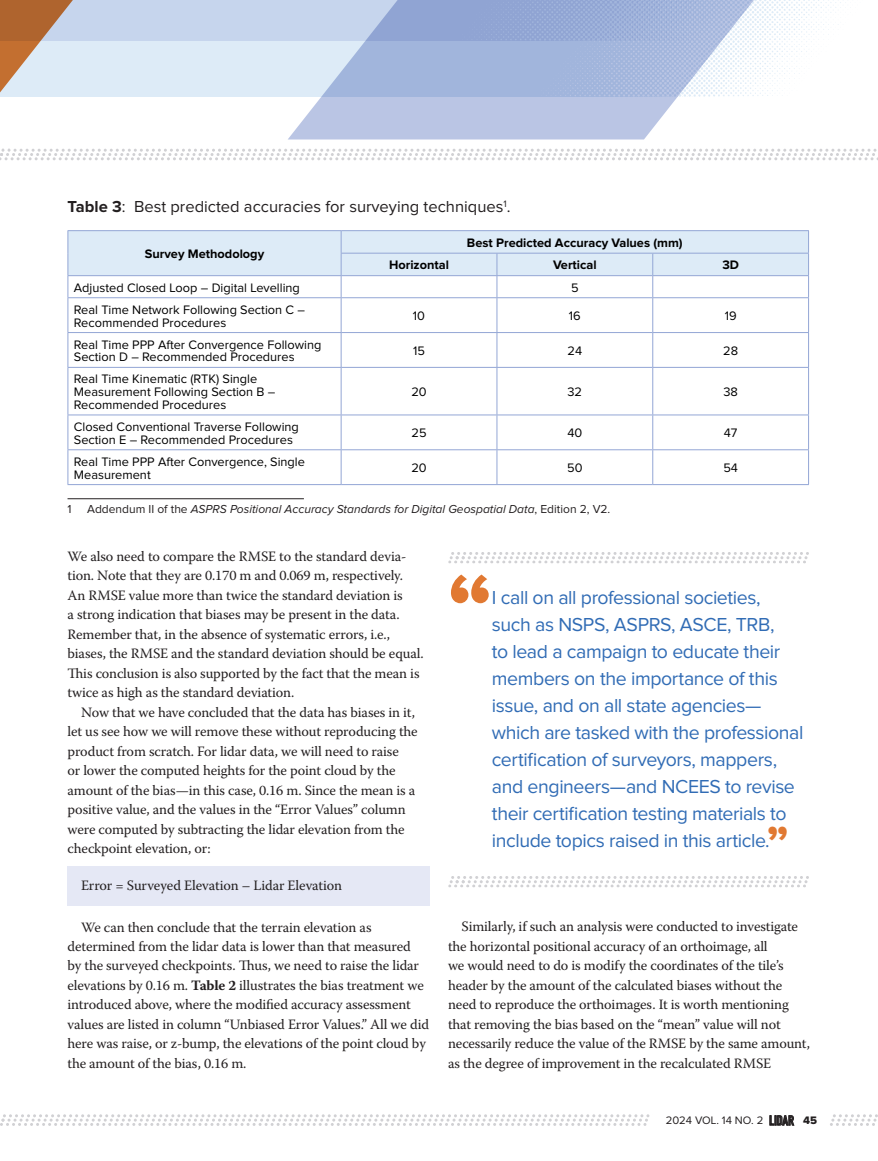
<style>
.page{position:relative;width:878px;height:1161px;background:#fff}
.page>*{position:absolute;margin:0;border:0;box-sizing:border-box;transform-origin:0 0}
.t1{font:90px "Proxima Nova Extrabld";color:#e17932}
.t2{font:43.5px "Proxima Nova Extrabld";color:#e17932}
.t3{font:19.5px/27px "Proxima Nova";letter-spacing:-.02em;color:#316cb5}
.t4{font:16.5px "Proxima Nova";color:#231f20}
.t5{font:14.25px/19.5px "Warnock Pro";letter-spacing:-.01em;color:#231f20}
.t6{font:12.75px/12.8px "Proxima Nova";color:#000}
.t7{font:700 12.75px "Proxima Nova";color:#000}
.t8{font:italic 12px "Proxima Nova";color:#231f20}
.t9{font:12px "Proxima Nova";color:#231f20}
.t10{font:11.25px "Proxima Nova";color:#231f20}
.s1{font-weight:700}
.s2{font-style:normal}
.s3{font-family:"DIN Engschrift Std";font-size:13.5px}
.s4{font-family:"Proxima Nova Extrabld"}
</style>
<div class="page">
<svg style="left:0;top:149px;width:878px;height:11px"></svg>
<svg style="left:288px;top:97px;width:389px;height:43px;background:#c0cae6"></svg>
<div style="left:68px;top:866px;width:362px;height:39px;background:#e5e8f5"></div>
<hr style="left:68px;top:230px;width:273px;height:1px;background:#93a6d5">
<hr style="left:341px;top:230px;width:156px;height:1px;background:#93a6d5">
<hr style="left:497px;top:230px;width:155px;height:1px;background:#93a6d5">
<hr style="left:652px;top:230px;width:157px;height:1px;background:#93a6d5">
<svg style="left:68px;top:231px;width:741px;height:66px"></svg>
<hr style="left:68px;top:297px;width:273px;height:1px;background:#93a6d5">
<hr style="left:68px;top:298px;width:1px;height:34px;background:#93a6d5">
<hr style="left:341px;top:297px;width:156px;height:1px;background:#93a6d5">
<hr style="left:341px;top:298px;width:1px;height:34px;background:#93a6d5">
<hr style="left:497px;top:297px;width:155px;height:1px;background:#93a6d5">
<hr style="left:496px;top:298px;width:1px;height:34px;background:#93a6d5">
<hr style="left:652px;top:297px;width:157px;height:1px;background:#93a6d5">
<hr style="left:652px;top:298px;width:1px;height:34px;background:#93a6d5">
<hr style="left:808px;top:298px;width:1px;height:34px;background:#93a6d5">
<hr style="left:68px;top:332px;width:273px;height:1px;background:#93a6d5">
<hr style="left:68px;top:333px;width:1px;height:34px;background:#93a6d5">
<hr style="left:341px;top:332px;width:156px;height:1px;background:#93a6d5">
<hr style="left:341px;top:333px;width:1px;height:34px;background:#93a6d5">
<hr style="left:497px;top:332px;width:155px;height:1px;background:#93a6d5">
<hr style="left:496px;top:333px;width:1px;height:34px;background:#93a6d5">
<hr style="left:652px;top:332px;width:157px;height:1px;background:#93a6d5">
<hr style="left:652px;top:333px;width:1px;height:34px;background:#93a6d5">
<hr style="left:808px;top:333px;width:1px;height:34px;background:#93a6d5">
<hr style="left:68px;top:367px;width:273px;height:1px;background:#93a6d5">
<hr style="left:68px;top:368px;width:1px;height:47px;background:#93a6d5">
<hr style="left:341px;top:367px;width:156px;height:1px;background:#93a6d5">
<hr style="left:341px;top:368px;width:1px;height:47px;background:#93a6d5">
<hr style="left:497px;top:367px;width:155px;height:1px;background:#93a6d5">
<hr style="left:496px;top:368px;width:1px;height:47px;background:#93a6d5">
<hr style="left:652px;top:367px;width:157px;height:1px;background:#93a6d5">
<hr style="left:652px;top:368px;width:1px;height:47px;background:#93a6d5">
<hr style="left:808px;top:368px;width:1px;height:47px;background:#93a6d5">
<hr style="left:68px;top:415px;width:273px;height:1px;background:#93a6d5">
<hr style="left:68px;top:415px;width:1px;height:34px;background:#93a6d5">
<hr style="left:341px;top:415px;width:156px;height:1px;background:#93a6d5">
<hr style="left:341px;top:415px;width:1px;height:34px;background:#93a6d5">
<hr style="left:497px;top:415px;width:155px;height:1px;background:#93a6d5">
<hr style="left:496px;top:415px;width:1px;height:34px;background:#93a6d5">
<hr style="left:652px;top:415px;width:157px;height:1px;background:#93a6d5">
<hr style="left:652px;top:415px;width:1px;height:34px;background:#93a6d5">
<hr style="left:808px;top:415px;width:1px;height:34px;background:#93a6d5">
<hr style="left:68px;top:449px;width:273px;height:1px;background:#93a6d5">
<hr style="left:68px;top:450px;width:1px;height:34px;background:#93a6d5">
<hr style="left:341px;top:449px;width:156px;height:1px;background:#93a6d5">
<hr style="left:341px;top:450px;width:1px;height:34px;background:#93a6d5">
<hr style="left:497px;top:449px;width:155px;height:1px;background:#93a6d5">
<hr style="left:496px;top:450px;width:1px;height:34px;background:#93a6d5">
<hr style="left:652px;top:449px;width:157px;height:1px;background:#93a6d5">
<hr style="left:652px;top:450px;width:1px;height:34px;background:#93a6d5">
<hr style="left:808px;top:450px;width:1px;height:34px;background:#93a6d5">
<hr style="left:68px;top:484px;width:273px;height:1px;background:#93a6d5">
<hr style="left:341px;top:484px;width:156px;height:1px;background:#93a6d5">
<hr style="left:497px;top:484px;width:155px;height:1px;background:#93a6d5">
<hr style="left:652px;top:484px;width:157px;height:1px;background:#93a6d5">
<hr style="left:68px;top:498px;width:236px;height:1px;background:#231f20">
<img style="left:0;top:40px;width:812px;height:57px">
<img style="left:0;top:0;width:846px;height:40px">
<svg style="left:448px;top:552px;width:361px;height:12px"></svg>
<svg style="left:448px;top:876px;width:361px;height:12px"></svg>
<svg style="left:0;top:1114px;width:877px;height:12px"></svg>
<p class="t4" style="left:68px;top:198px;width:444px"><span class="s1">Table 3</span>: Best predicted accuracies for surveying techniques<sup>1</sup>.</p>
<p class="t7" style="left:145px;top:247px;width:121px">Survey Methodology</p>
<p class="t7" style="left:467px;top:235px;width:217px">Best Predicted Accuracy Values (mm)</p>
<p class="t7" style="left:389px;top:258px;width:61px">Horizontal</p>
<p class="t7" style="left:553px;top:258px;width:45px">Vertical</p>
<p class="t7" style="left:722px;top:258px;width:18px">3D</p>
<p class="t6" style="left:74px;top:281px;width:227px">Adjusted Closed Loop – Digital Levelling</p>
<p class="t6" style="left:571px;top:281px;width:9px">5</p>
<p class="t6" style="left:74px;top:304px;width:233px">Real Time Network Following Section C –<br>Recommended Procedures</p>
<p class="t6" style="left:413px;top:310px;width:14px">10</p>
<p class="t6" style="left:569px;top:310px;width:13px">16</p>
<p class="t6" style="left:724px;top:310px;width:13px">19</p>
<p class="t6" style="left:74px;top:338px;width:249px">Real Time PPP After Convergence Following<br>Section D – Recommended Procedures</p>
<p class="t6" style="left:413px;top:345px;width:13px">15</p>
<p class="t6" style="left:567px;top:345px;width:16px">24</p>
<p class="t6" style="left:723px;top:345px;width:16px">28</p>
<p class="t6" style="left:74px;top:373px;width:203px">Real Time Kinematic (RTK) Single<br>Measurement Following Section B –<br>Recommended Procedures</p>
<p class="t6" style="left:411px;top:386px;width:17px">20</p>
<p class="t6" style="left:567px;top:386px;width:16px">32</p>
<p class="t6" style="left:723px;top:386px;width:16px">38</p>
<p class="t6" style="left:74px;top:421px;width:226px">Closed Conventional Traverse Following<br>Section E – Recommended Procedures</p>
<p class="t6" style="left:411px;top:427px;width:17px">25</p>
<p class="t6" style="left:567px;top:427px;width:16px">40</p>
<p class="t6" style="left:723px;top:427px;width:15px">47</p>
<p class="t6" style="left:74px;top:456px;width:233px">Real Time PPP After Convergence, Single<br>Measurement</p>
<p class="t6" style="left:411px;top:462px;width:17px">20</p>
<p class="t6" style="left:567px;top:462px;width:17px">50</p>
<p class="t6" style="left:723px;top:462px;width:16px">54</p>
<p class="t9" style="left:68px;top:502px;width:6px">1</p>
<p class="t8" style="left:87px;top:502px;width:524px"><span class="s2">Addendum II of the</span> ASPRS Positional Accuracy Standards for Digital Geospatial Data<span class="s2">, Edition 2, V2.</span></p>
<p class="t5" style="left:68px;top:546px;width:357px">We also need to compare the RMSE to the standard devia&shy;tion. Note that they are 0.170 m and 0.069 m, respectively.<br>An RMSE value more than twice the standard deviation is<br>a strong indication that biases may be present in the data.<br>Remember that, in the absence of systematic errors, i.e., biases, the RMSE and the standard deviation should be equal.<br>This conclusion is also supported by the fact that the mean is twice as high as the standard deviation.</p>
<p class="t5" style="left:68px;top:702px;width:351px;text-indent:13px">Now that we have concluded that the data has biases in it, let us see how we will remove these without reproducing the product from scratch. For lidar data, we will need to raise<br>or lower the computed heights for the point cloud by the amount of the bias—in this case, 0.16 m. Since the mean is a positive value, and the values in the “Error Values” column were computed by subtracting the lidar elevation from the checkpoint elevation, or:</p>
<p class="t5" style="left:81px;top:876px;width:262px">Error = Surveyed Elevation – Lidar Elevation</p>
<p class="t5" style="left:68px;top:917px;width:363px;text-indent:13px">We can then conclude that the terrain elevation as determined from the lidar data is lower than that measured<br>by the surveyed checkpoints. Thus, we need to raise the lidar elevations by 0.16 m. <span class="s1">Table 2</span> illustrates the bias treatment we introduced above, where the modified accuracy assessment values are listed in column “Unbiased Error Values.” All we did here was raise, or z-bump, the elevations of the point cloud by the amount of the bias, 0.16 m.</p>
<p class="t5" style="left:448px;top:917px;width:363px;text-indent:13px">Similarly, if such an analysis were conducted to investigate the horizontal positional accuracy of an orthoimage, all<br>we would need to do is modify the coordinates of the tile’s header by the amount of the calculated biases without the need to reproduce the orthoimages. It is worth mentioning that removing the bias based on the “mean” value will not necessarily reduce the value of the RMSE by the same amount, as the degree of improvement in the recalculated RMSE</p>
<h1 class="t1" style="left:448px;top:554px;width:46px">“</h1>
<p class="t3" style="left:492px;top:585px;width:313px">I call on all professional societies, such as NSPS, ASPRS, ASCE, TRB,<br>to lead a campaign to educate their members on the importance of this issue, and on all state agencies— which are tasked with the professional certification of surveyors, mappers, and engineers—and NCEES to revise their certification testing materials to include topics raised in this article.</p>
<h2 class="t2" style="left:766px;top:816px;width:23px">”</h2>
<p class="t10" style="left:665px;top:1114px;width:153px">2024 VOL. 14 NO. 2 <span class="s3">LIDAR</span> <span class="s4">45</span></p>
</div>
